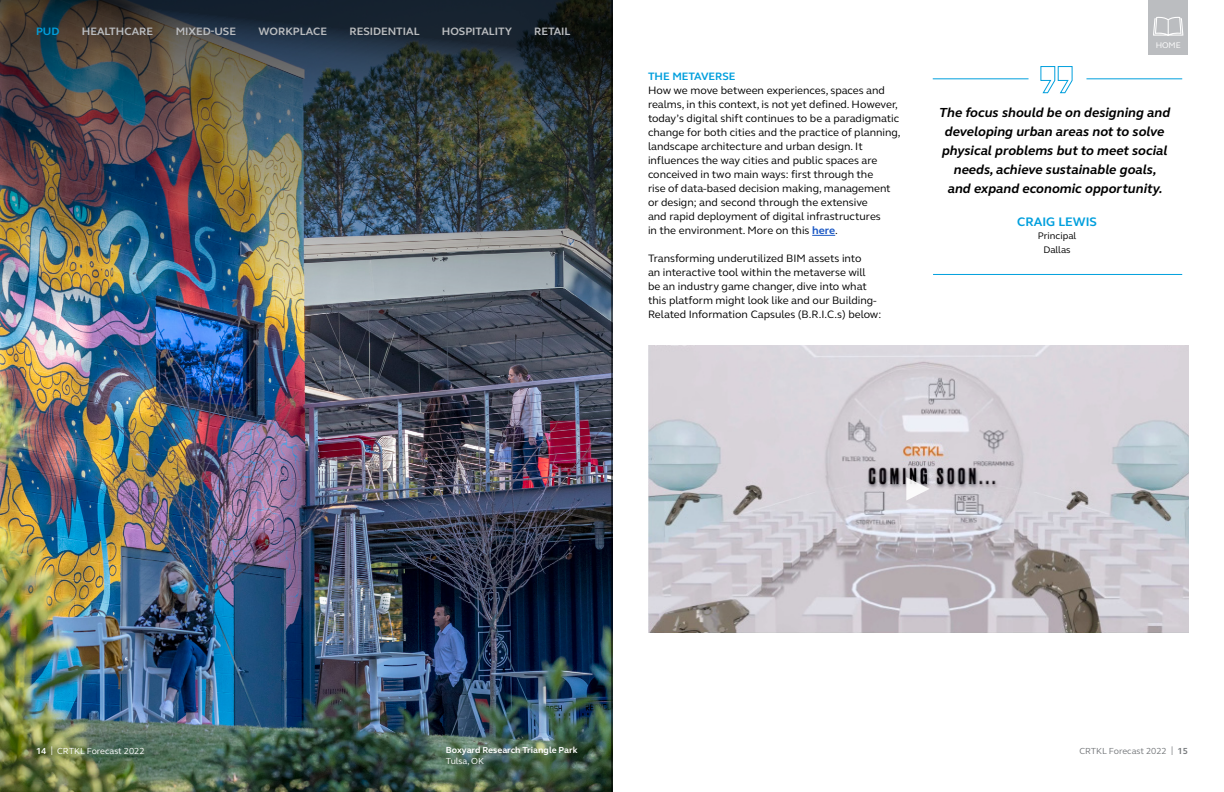
<style>
.page{position:relative;width:1224px;height:792px;background:#fff}
.page>*{position:absolute;margin:0;border:0;box-sizing:border-box;transform-origin:0 0}
.t1{font:italic 700 13.5px/18.8px "FS Elliot Pro";color:#000;text-align:center}
.t2{font:700 12.7px "FS Elliot Pro";color:#009fdd}
.t3{font:11px/14px "FS Elliot Pro";color:#000}
.t4{font:700 11px "FS Elliot Pro";color:#bbbdc0}
.t5{font:700 11px "FS Elliot Pro";color:#009fdd}
.t6{font:9.8px/13.7px "FS Elliot Pro";color:#000;text-align:center}
.t7{font:9px "FS Elliot Pro";color:#fff}
.t8{font:700 9px "FS Elliot Pro";color:#fff}
.t9{font:9px "FS Elliot Pro";color:#75787b}
.t10{font:8.4px "FS Elliot Pro";color:#fff}
.s1{font-weight:700;color:#1b58c4}
.s2{font-weight:700}
</style>
<div class="page">
<img style="left:0;top:0;width:612px;height:792px">
<svg style="left:812px;top:235px;width:23px;height:1px"></svg>
<svg style="left:1040px;top:66px;width:33px;height:28px"></svg>
<hr style="left:933px;top:78px;width:96px;height:1px;background:#009fdd">
<hr style="left:1086px;top:78px;width:96px;height:1px;background:#009fdd">
<hr style="left:933px;top:274px;width:249px;height:1px;background:#009fdd">
<img style="left:648px;top:346px;width:540px;height:286px">
<svg style="left:906px;top:477px;width:24px;height:24px"></svg>
<div style="left:1148px;top:0;width:40px;height:55px;background:#bbbdc0"></div>
<svg style="left:1153px;top:17px;width:30px;height:19px"></svg>
<hr style="left:612px;top:0;width:1px;height:792px;background:#000">
<p class="t5" style="left:36px;top:24px;width:25px">PUD</p>
<p class="t4" style="left:82px;top:24px;width:73px">HEALTHCARE</p>
<p class="t4" style="left:176px;top:24px;width:62px">MIXED-USE</p>
<p class="t4" style="left:259px;top:24px;width:70px">WORKPLACE</p>
<p class="t4" style="left:349px;top:24px;width:72px">RESIDENTIAL</p>
<p class="t4" style="left:442px;top:24px;width:72px">HOSPITALITY</p>
<p class="t4" style="left:534px;top:24px;width:38px">RETAIL</p>
<p class="t5" style="left:648px;top:69px;width:89px">THE METAVERSE</p>
<p class="t3" style="left:648px;top:83px;width:254px">How we move between experiences, spaces and realms, in this context, is not yet defined. However, today’s digital shift continues to be a paradigmatic change for both cities and the practice of planning, landscape architecture and urban design. It influences the way cities and public spaces are conceived in two main ways: first through the<br>rise of data-based decision making, management or design; and second through the extensive<br>and rapid deployment of digital infrastructures<br>in the environment. More on this <span class="s1">here</span>.</p>
<p class="t3" style="left:648px;top:251px;width:235px">Transforming underutilized BIM assets into<br>an interactive tool within the metaverse will<br>be an industry game changer, dive into what this platform might look like and our Building-Related Information Capsules (B.R.I.C.s) below:</p>
<p class="t10" style="left:1156px;top:39px;width:27px">HOME</p>
<p class="t1" style="left:939px;top:103px;width:232px">The focus should be on designing and developing urban areas not to solve physical problems but to meet social needs, achieve sustainable goals,<br>and expand economic opportunity.</p>
<p class="t2" style="left:1017px;top:213px;width:81px">CRAIG LEWIS</p>
<p class="t6" style="left:1038px;top:229px;width:40px">Principal<br>Dallas</p>
<p class="t7" style="left:36px;top:745px;width:110px"><span class="s2">14</span> | CRTKL Forecast 2022</p>
<p class="t8" style="left:446px;top:744px;width:133px">Boxyard Research Triangle Park</p>
<p class="t7" style="left:446px;top:755px;width:40px">Tulsa, OK</p>
<p class="t9" style="left:1079px;top:745px;width:110px">CRTKL Forecast 2022 | <span class="s2">15</span></p>
</div>
